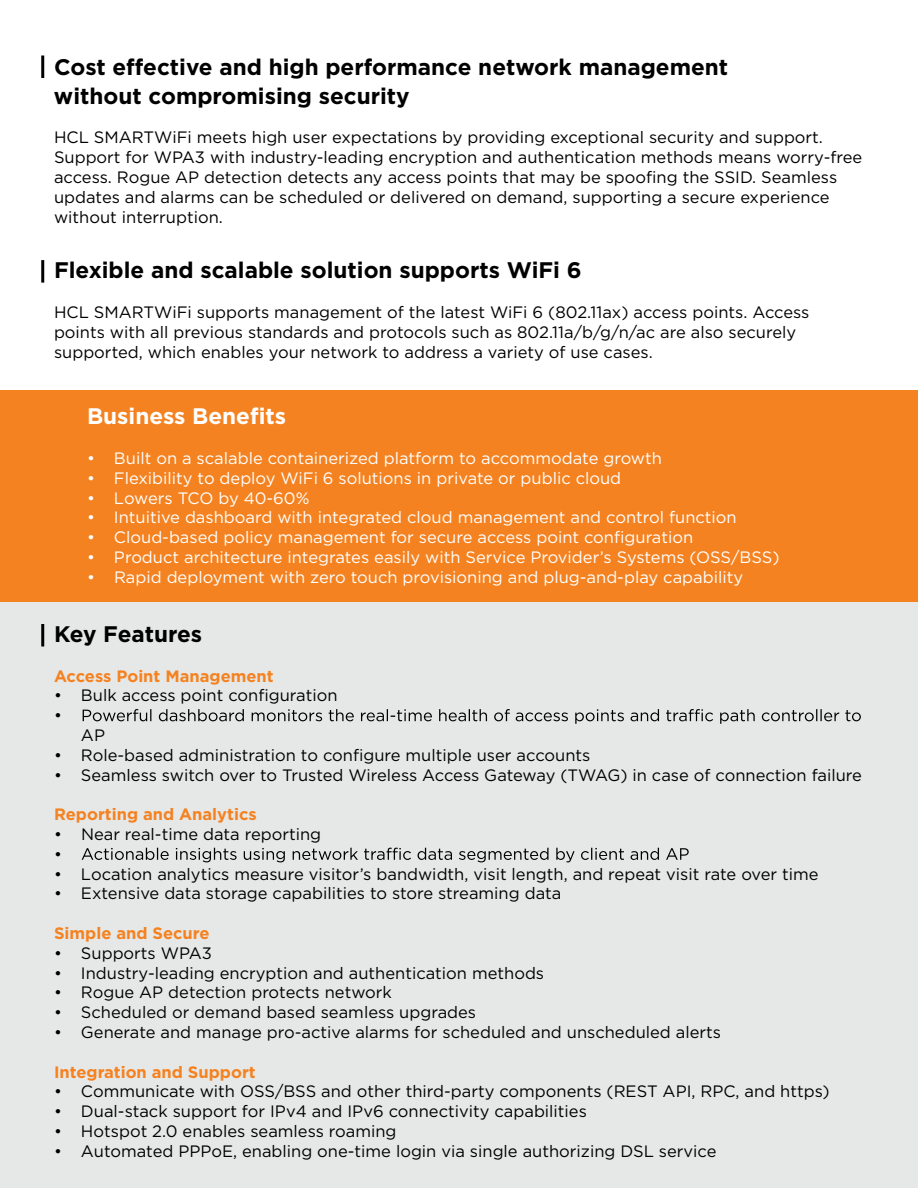
<style>
.page{position:relative;width:918px;height:1188px;background:#fff}
.page>*{position:absolute;margin:0;border:0;box-sizing:border-box;transform-origin:0 0}
.t1{font:700 22.5px/28.8px "Gotham";color:#000}
.t2{font:700 22.5px "Gotham";color:#fff}
.t3{font:16.5px/19.8px "Gotham";color:#000}
.t4{font:16.5px "Gotham";color:#fff}
.t5{font:700 16.5px "Gotham";color:#f58220}
</style>
<div class="page">
<div style="left:0;top:578px;width:918px;height:610px;background:#e6e8e8"></div>
<svg style="left:83px;top:709px;width:778px;height:15px"></svg>
<svg style="left:82px;top:848px;width:607px;height:14px"></svg>
<div style="left:0;top:390px;width:918px;height:212px;background:#f58220"></div>
<hr style="left:41px;top:56px;width:3px;height:22px;background:#000">
<hr style="left:41px;top:260px;width:3px;height:23px;background:#000">
<hr style="left:41px;top:624px;width:3px;height:22px;background:#000">
<h1 class="t1" style="left:54px;top:52px;width:676px">Cost effective and high performance network management without compromising security</h1>
<p class="t3" style="left:54px;top:127px;width:810px">HCL SMARTWiFi meets high user expectations by providing exceptional security and support.<br>Support for WPA3 with industry-leading encryption and authentication methods means worry-free access. Rogue AP detection detects any access points that may be spoofing the SSID. Seamless updates and alarms can be scheduled or delivered on demand, supporting a secure experience without interruption.</p>
<h1 class="t1" style="left:54px;top:255px;width:529px">Flexible and scalable solution supports WiFi 6</h1>
<p class="t3" style="left:54px;top:302px;width:757px">HCL SMARTWiFi supports management of the latest WiFi 6 (802.11ax) access points. Access points with all previous standards and protocols such as 802.11a/b/g/n/ac are also securely supported, which enables your network to address a variety of use cases.</p>
<h1 class="t2" style="left:87px;top:404px;width:201px">Business Benefits</h1>
<p class="t4" style="left:87px;top:448px;width:576px">• Built on a scalable containerized platform to accommodate growth</p>
<p class="t4" style="left:87px;top:467px;width:536px">• Flexibility to deploy WiFi 6 solutions in private or public cloud</p>
<p class="t4" style="left:87px;top:487px;width:224px">• Lowers TCO by 40-60%</p>
<p class="t4" style="left:87px;top:507px;width:651px">• Intuitive dashboard with integrated cloud management and control function</p>
<p class="t4" style="left:87px;top:527px;width:608px">• Cloud-based policy management for secure access point configuration</p>
<p class="t4" style="left:87px;top:547px;width:694px">• Product architecture integrates easily with Service Provider’s Systems (OSS/BSS)</p>
<p class="t4" style="left:87px;top:566px;width:658px">• Rapid deployment with zero touch provisioning and plug-and-play capability</p>
<h1 class="t1" style="left:54px;top:619px;width:150px">Key Features</h1>
<p class="t5" style="left:54px;top:666px;width:221px">Access Point Management</p>
<p class="t3" style="left:54px;top:685px;width:285px">• Bulk access point configuration</p>
<p class="t3" style="left:54px;top:705px;width:9px">•</p>
<p class="t3" style="left:81px;top:725px;width:26px">AP</p>
<p class="t3" style="left:54px;top:745px;width:538px">• Role-based administration to configure multiple user accounts</p>
<p class="t3" style="left:54px;top:764px;width:810px">• Seamless switch over to Trusted Wireless Access Gateway (TWAG) in case of connection failure</p>
<p class="t5" style="left:54px;top:805px;width:204px">Reporting and Analytics</p>
<p class="t3" style="left:54px;top:824px;width:269px">• Near real-time data reporting •</p>
<p class="t3" style="left:54px;top:863px;width:766px">• Location analytics measure visitor’s bandwidth, visit length, and repeat visit rate over time</p>
<p class="t3" style="left:54px;top:883px;width:509px">• Extensive data storage capabilities to store streaming data</p>
<p class="t5" style="left:54px;top:924px;width:157px">Simple and Secure</p>
<p class="t3" style="left:54px;top:943px;width:160px">• Supports WPA3</p>
<p class="t3" style="left:54px;top:962px;width:492px">• Industry-leading encryption and authentication methods</p>
<p class="t3" style="left:54px;top:982px;width:339px">• Rogue AP detection protects network</p>
<p class="t3" style="left:54px;top:1002px;width:424px">• Scheduled or demand based seamless upgrades</p>
<p class="t3" style="left:54px;top:1022px;width:669px">• Generate and manage pro-active alarms for scheduled and unscheduled alerts</p>
<p class="t5" style="left:54px;top:1062px;width:203px">Integration and Support</p>
<p class="t3" style="left:54px;top:1081px;width:777px">• Communicate with OSS/BSS and other third-party components (REST API, RPC, and https)</p>
<p class="t3" style="left:54px;top:1101px;width:534px">• Dual-stack support for IPv4 and IPv6 connectivity capabilities</p>
<p class="t3" style="left:54px;top:1121px;width:344px">• Hotspot 2.0 enables seamless roaming</p>
<p class="t3" style="left:54px;top:1141px;width:664px">• Automated PPPoE, enabling one-time login via single authorizing DSL service</p>
</div>
